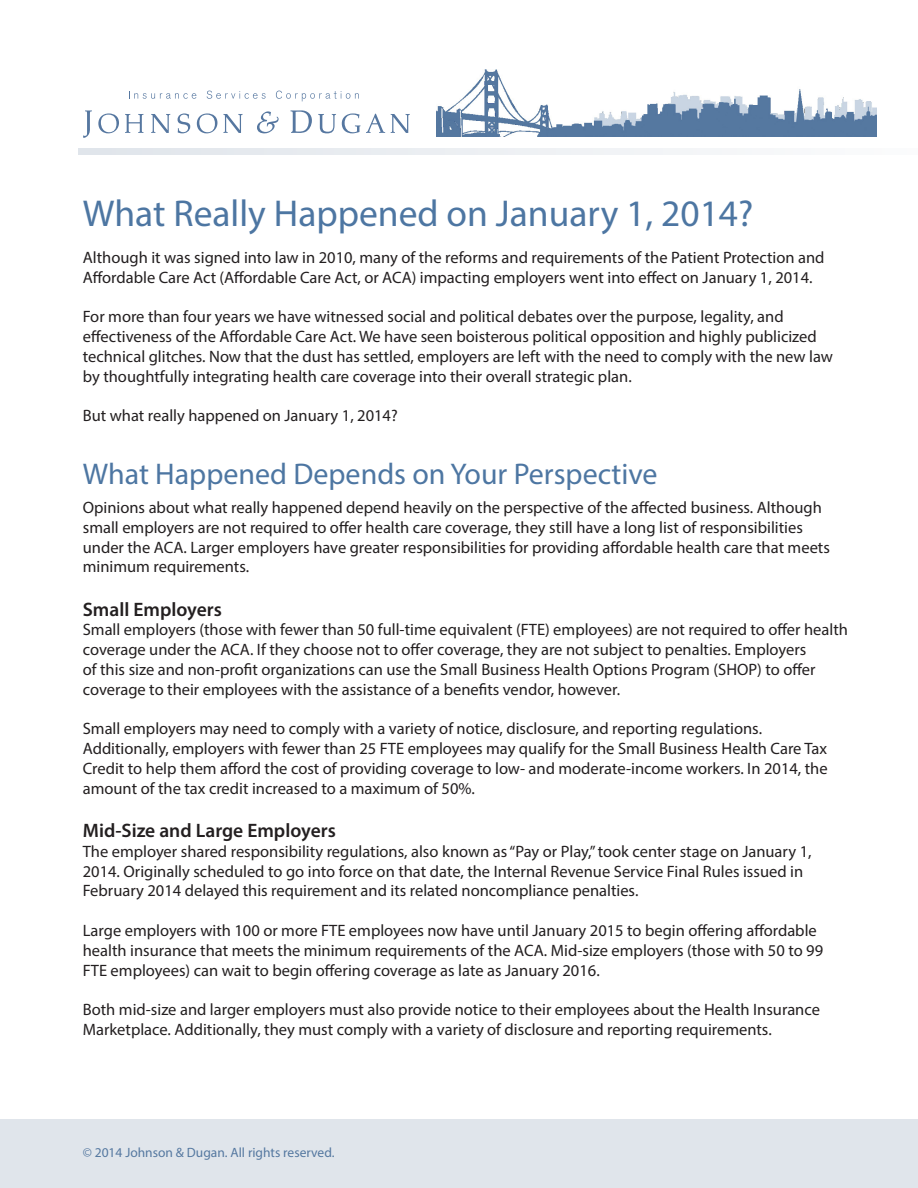
<style>
.page{position:relative;width:918px;height:1188px;background:#fff}
.page>*{position:absolute;margin:0;border:0;box-sizing:border-box;transform-origin:0 0}
.t1{font:37.5px "Myriad Pro";color:#4d76a2}
.t2{font:30px "Myriad Pro";color:#4d76a2}
.t3{font:600 19.5px "Myriad Pro";color:#231f20}
.t4{font:16.5px/19.8px "Myriad Pro";color:#231f20}
.t5{font:13.5px "Myriad Pro";color:#5578a0}
</style>
<div class="page">
<div style="left:0;top:1119px;width:918px;height:69px;background:#e0e5eb"></div>
<img style="left:437px;top:69px;width:440px;height:67px">
<svg style="left:78px;top:148px;width:644px;height:6px;fill:#eaedf1"></svg>
<svg style="left:98px;top:113px;width:21px;height:20px"></svg>
<svg style="left:197px;top:113px;width:20px;height:20px"></svg>
<svg style="left:125px;top:114px;width:18px;height:19px"></svg>
<svg style="left:151px;top:114px;width:19px;height:19px"></svg>
<svg style="left:223px;top:114px;width:20px;height:19px"></svg>
<svg style="left:391px;top:114px;width:19px;height:19px"></svg>
<svg style="left:178px;top:113px;width:12px;height:20px"></svg>
<svg style="left:83px;top:110px;width:9px;height:28px"></svg>
<svg style="left:318px;top:114px;width:18px;height:19px"></svg>
<svg style="left:291px;top:110px;width:21px;height:23px"></svg>
<svg style="left:257px;top:111px;width:22px;height:22px"></svg>
<svg style="left:342px;top:113px;width:43px;height:20px"></svg>
<svg style="left:129px;top:91px;width:67px;height:8px"></svg>
<svg style="left:207px;top:91px;width:59px;height:8px"></svg>
<svg style="left:276px;top:91px;width:83px;height:10px"></svg>
<p class="t1" style="left:83px;top:190px;width:672px">What Really Happened on January 1, 2014?</p>
<p class="t4" style="left:83px;top:247px;width:743px">Although it was signed into law in 2010, many of the reforms and requirements of the Patient Protection and<br>Affordable Care Act (Affordable Care Act, or ACA) impacting employers went into effect on January 1, 2014.</p>
<p class="t4" style="left:83px;top:307px;width:752px">For more than four years we have witnessed social and political debates over the purpose, legality, and effectiveness of the Affordable Care Act. We have seen boisterous political opposition and highly publicized technical glitches. Now that the dust has settled, employers are left with the need to comply with the new law by thoughtfully integrating health care coverage into their overall strategic plan.</p>
<p class="t4" style="left:83px;top:406px;width:317px">But what really happened on January 1, 2014?</p>
<p class="t2" style="left:83px;top:456px;width:576px">What Happened Depends on Your Perspective</p>
<p class="t4" style="left:83px;top:497px;width:749px">Opinions about what really happened depend heavily on the perspective of the affected business. Although small employers are not required to offer health care coverage, they still have a long list of responsibilities under the ACA. Larger employers have greater responsibilities for providing affordable health care that meets minimum requirements.</p>
<p class="t3" style="left:83px;top:597px;width:141px">Small Employers</p>
<p class="t4" style="left:83px;top:620px;width:767px">Small employers (those with fewer than 50 full-time equivalent (FTE) employees) are not required to offer health coverage under the ACA. If they choose not to offer coverage, they are not subject to penalties. Employers<br>of this size and non-profit organizations can use the Small Business Health Options Program (SHOP) to offer coverage to their employees with the assistance of a benefits vendor, however.</p>
<p class="t4" style="left:83px;top:719px;width:746px">Small employers may need to comply with a variety of notice, disclosure, and reporting regulations.<br>Additionally, employers with fewer than 25 FTE employees may qualify for the Small Business Health Care Tax Credit to help them afford the cost of providing coverage to low- and moderate-income workers. In 2014, the amount of the tax credit increased to a maximum of 50%.</p>
<p class="t3" style="left:83px;top:818px;width:255px">Mid-Size and Large Employers</p>
<p class="t4" style="left:83px;top:841px;width:730px">The employer shared responsibility regulations, also known as “Pay or Play,” took center stage on January 1,<br>2014. Originally scheduled to go into force on that date, the Internal Revenue Service Final Rules issued in<br>February 2014 delayed this requirement and its related noncompliance penalties.</p>
<p class="t4" style="left:83px;top:920px;width:742px">Large employers with 100 or more FTE employees now have until January 2015 to begin offering affordable health insurance that meets the minimum requirements of the ACA. Mid-size employers (those with 50 to 99<br>FTE employees) can wait to begin offering coverage as late as January 2016.</p>
<p class="t4" style="left:83px;top:1000px;width:739px">Both mid-size and larger employers must also provide notice to their employees about the Health Insurance<br>Marketplace. Additionally, they must comply with a variety of disclosure and reporting requirements.</p>
<p class="t5" style="left:83px;top:1144px;width:253px">© 2014 Johnson &amp; Dugan. All rights reserved.</p>
</div>
